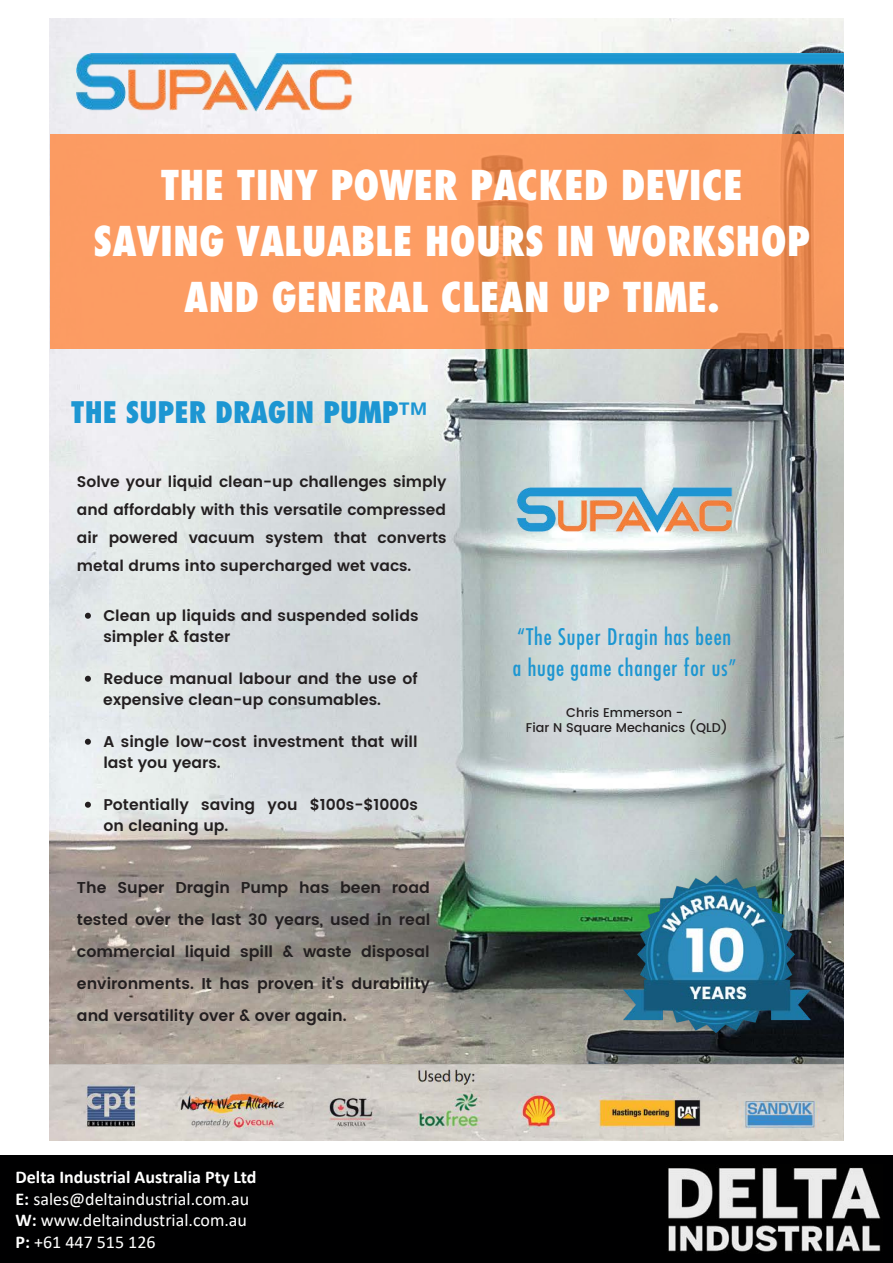
<style>
.page{position:relative;width:893px;height:1263px;background:#fff}
.page>*{position:absolute;margin:0;border:0;box-sizing:border-box;transform-origin:0 0}
.t1{font:800 condensed 40.05px/55.9px "Futura LT";color:#fff;text-align:center}
.t2{font:800 condensed 28.95px "Futura LT";color:#1d96d2}
.t3{font:condensed 22.35px/31px "Futura LT";letter-spacing:.04em;color:#1d96d1}
.t4{font:18px "Calibri";color:#fff}
.t5{font:700 18px "Calibri";color:#fff}
.t6{font:600 15.75px/32px "Poppins";color:#231f20;text-align:justify}
.t7{font:600 15.6px/21px "Poppins";color:#231f20}
.t8{font:600 15.45px/28px "Poppins";color:#231f20;text-align:justify}
.t9{font:500 12.75px/15px "Poppins";color:#231f20;text-align:center}
.s1{font-family:"Noto Sans";font-weight:700;font-stretch:normal}
.s2{font-weight:700}
</style>
<div class="page">
<div style="left:0;top:1156px;width:893px;height:107px;background:#000001"></div>
<img style="left:668px;top:1167px;width:213px;height:85px">
<img style="left:50px;top:18px;width:793px;height:1047px">
<svg style="left:50px;top:134px;width:793px;height:215px;background:#f8995f"></svg>
<img style="left:77px;top:54px;width:766px;height:72px">
<img style="left:50px;top:1065px;width:793px;height:75px">
<img style="left:501px;top:417px;width:247px;height:186px">
<img style="left:624px;top:858px;width:187px;height:187px">
<svg style="left:85px;top:613px;width:6px;height:6px"></svg>
<svg style="left:85px;top:676px;width:6px;height:6px"></svg>
<svg style="left:85px;top:739px;width:6px;height:6px"></svg>
<svg style="left:85px;top:802px;width:6px;height:6px"></svg>
<p class="t1" style="left:94px;top:157px;width:718px">THE TINY POWER PACKED DEVICE<br>SAVING VALUABLE HOURS IN WORKSHOP<br>AND GENERAL CLEAN UP TIME.</p>
<p class="t2" style="left:71px;top:394px;width:358px">THE SUPER DRAGIN PUMP<span class="s1">ᵀᴹ</span></p>
<p class="t8" style="left:77px;top:468px;width:371px">Solve your liquid clean-up challenges simply and affordably with this versatile compressed air powered vacuum system that converts metal drums into supercharged wet vacs.</p>
<p class="t7" style="left:103px;top:605px;width:317px">Clean up liquids and suspended solids simpler &amp; faster</p>
<p class="t7" style="left:103px;top:668px;width:316px">Reduce manual labour and the use of expensive clean-up consumables.</p>
<p class="t7" style="left:103px;top:731px;width:316px">A single low-cost investment that will last you years.</p>
<p class="t7" style="left:103px;top:794px;width:316px">Potentially saving you $100s-$1000s on cleaning up.</p>
<p class="t6" style="left:77px;top:872px;width:355px">The Super Dragin Pump has been road tested over the last 30 years, used in real commercial liquid spill &amp; waste disposal environments. It has proven it's durability and versatility over &amp; over again.</p>
<p class="t5" style="left:16px;top:1164px;width:243px">Delta Industrial Australia Pty Ltd</p>
<p class="t4" style="left:16px;top:1186px;width:235px"><span class="s2">E:</span> sales@deltaindustrial.com.au</p>
<p class="t4" style="left:16px;top:1208px;width:233px"><span class="s2">W:</span> www.deltaindustrial.com.au</p>
<p class="t4" style="left:16px;top:1229px;width:142px"><span class="s2">P:</span> +61 447 515 126</p>
<p class="t3" style="left:513px;top:621px;width:225px">“The Super Dragin has been a huge game changer for us”</p>
<p class="t9" style="left:526px;top:706px;width:203px">Chris Emmerson -<br>Fiar N Square Mechanics (QLD)</p>
</div>
